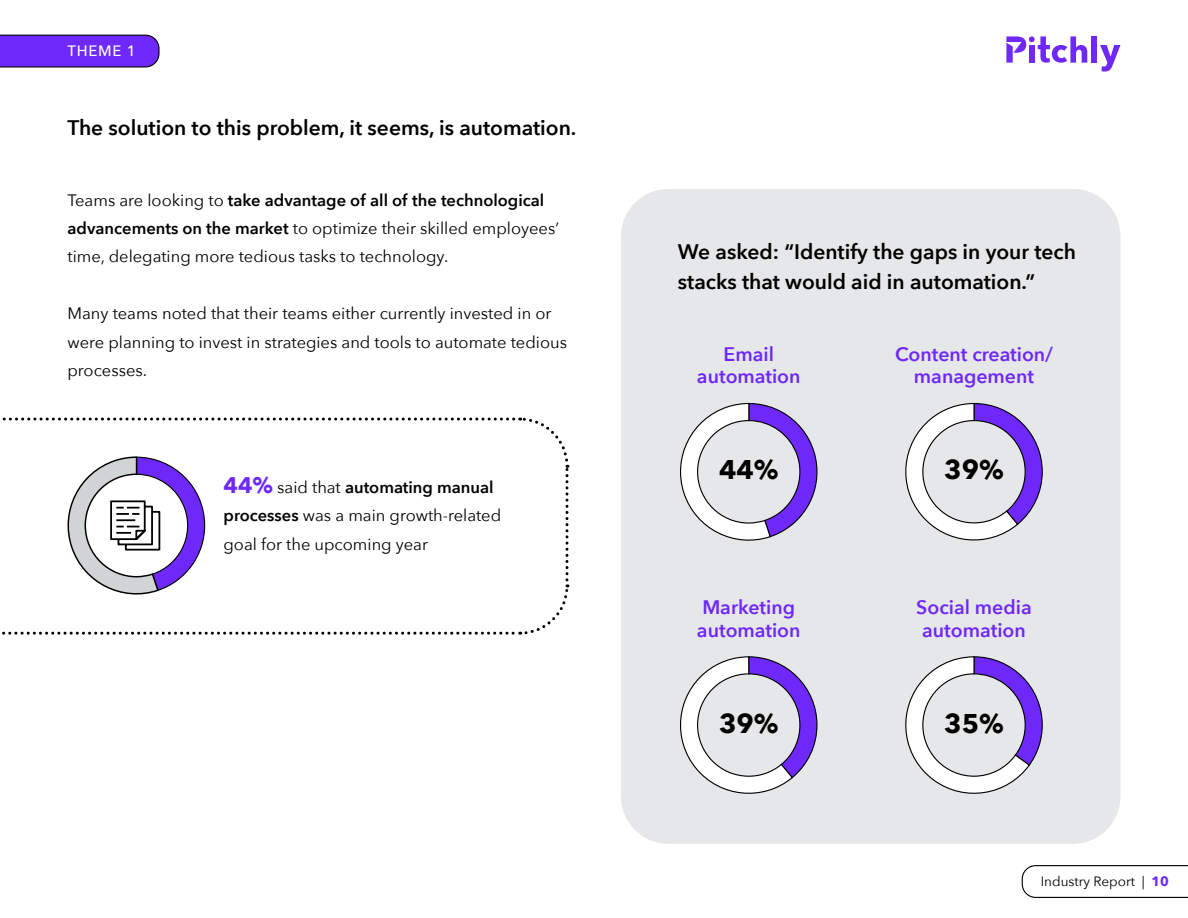
<style>
.page{position:relative;width:1188px;height:918px;background:#fff}
.page>*{position:absolute;margin:0;border:0;box-sizing:border-box;transform-origin:0 0}
.t1{font:700 27px "Avenir Next";color:#000}
.t2{font:600 21px/30px "Avenir Next";color:#000}
.t3{font:600 19.5px/22.5px "Avenir Next";color:#6e29fa;text-align:center}
.t4{font:16.5px/28.5px "Avenir Next";color:#000}
.t5{font:500 15px "Avenir Next";letter-spacing:.05em;color:#fff}
.t6{font:13.5px "Avenir Next";color:#000}
.s1{font-weight:600}
.s2{font-weight:700;font-size:22.5px;color:#6e29fa}
.s3{font-weight:700;color:#6e29fa}
</style>
<div class="page">
<svg style="left:0;top:34px;width:160px;height:34px;background:#6d31e8"></svg>
<div style="left:1092px;top:36px;width:5px;height:27px;background:#6e29fa"></div>
<svg style="left:1100px;top:45px;width:20px;height:27px"></svg>
<svg style="left:1006px;top:36px;width:81px;height:27px"></svg>
<svg style="left:1021px;top:865px;width:167px;height:33px"></svg>
<div style="left:621px;top:189px;width:499px;height:655px;background:#e6e7e8;border-radius:47px"></div>
<svg style="left:680px;top:402px;width:138px;height:139px"></svg>
<svg style="left:905px;top:402px;width:138px;height:139px"></svg>
<svg style="left:680px;top:656px;width:138px;height:138px"></svg>
<svg style="left:905px;top:656px;width:138px;height:138px"></svg>
<svg style="left:2px;top:417px;width:568px;height:218px"></svg>
<p class="t5" style="left:68px;top:38px;width:70px">THEME 1</p>
<p class="t2" style="left:68px;top:112px;width:510px">The solution to this problem, it seems, is automation.</p>
<p class="t4" style="left:68px;top:185px;width:493px">Teams are looking to <span class="s1">take advantage of all of the technological advancements on the market</span> to optimize their skilled employees’ time, delegating more tedious tasks to technology.</p>
<p class="t4" style="left:68px;top:299px;width:501px">Many teams noted that their teams either currently invested in or were planning to invest in strategies and tools to automate tedious processes.</p>
<p class="t4" style="left:224px;top:472px;width:279px"><span class="s2">44%</span> said that <span class="s1">automating manual processes</span> was a main growth-related goal for the upcoming year</p>
<p class="t2" style="left:678px;top:236px;width:400px">We asked: “Identify the gaps in your tech stacks that would aid in automation.”</p>
<p class="t3" style="left:697px;top:342px;width:105px">Email automation</p>
<p class="t3" style="left:895px;top:342px;width:159px">Content creation/ management</p>
<h1 class="t1" style="left:719px;top:447px;width:61px">44%</h1>
<h1 class="t1" style="left:944px;top:447px;width:61px">39%</h1>
<p class="t3" style="left:697px;top:596px;width:105px;text-align:left">Marketing automation</p>
<p class="t3" style="left:916px;top:596px;width:117px">Social media automation</p>
<h1 class="t1" style="left:719px;top:700px;width:61px">39%</h1>
<h1 class="t1" style="left:944px;top:700px;width:61px">35%</h1>
<p class="t6" style="left:1041px;top:870px;width:130px">Industry Report | <span class="s3">10</span></p>
</div>
